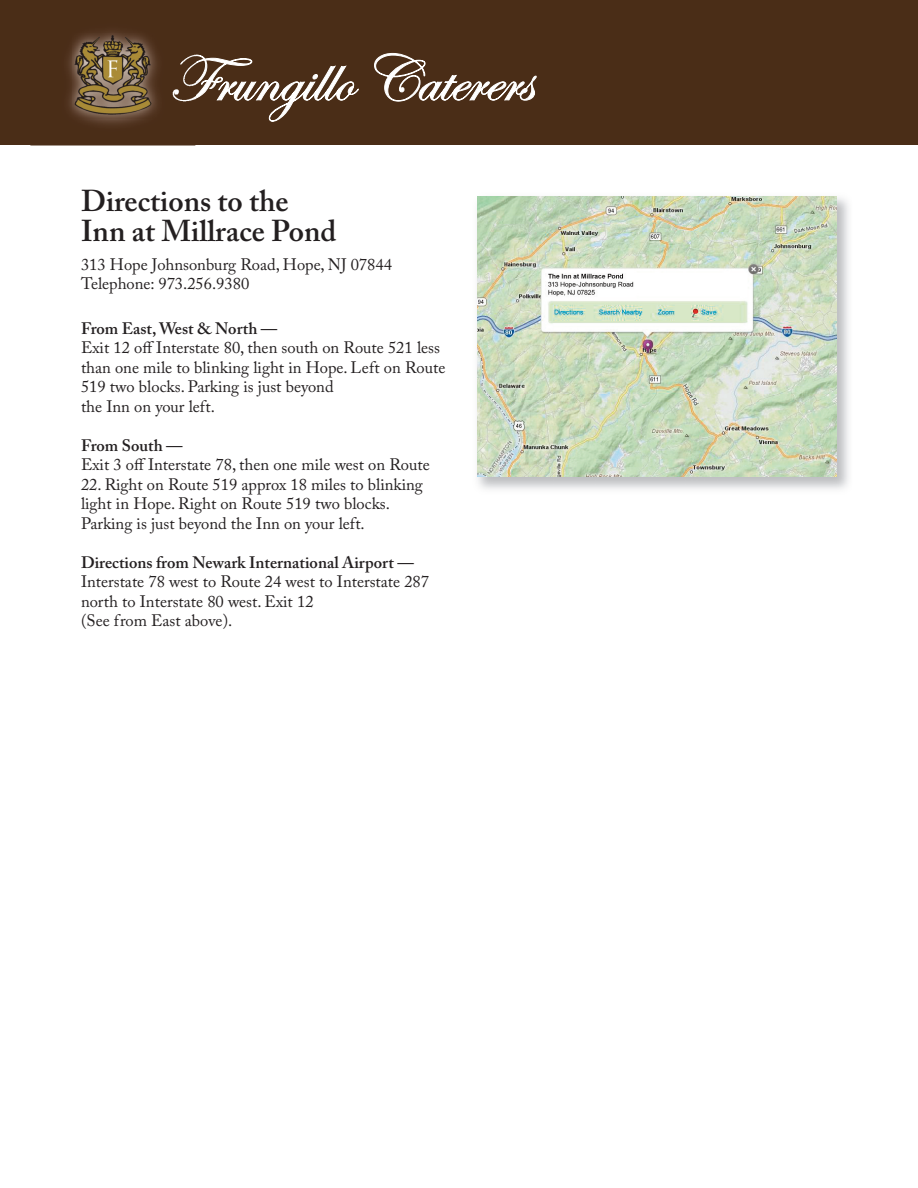
<style>
.page{position:relative;width:918px;height:1188px;background:#fff}
.page>*{position:absolute;margin:0;border:0;box-sizing:border-box;transform-origin:0 0}
.t1{font:66.45px "Edwardian Script ITC";color:#fff}
.t2{font:600 30px/30px "Adobe Caslon Pro";color:#231f20}
.t3{font:16.5px/19.5px "Adobe Caslon Pro";color:#231f20}
.t4{font:600 16.5px "Adobe Caslon Pro";color:#231f20}
</style>
<div class="page">
<div style="left:0;top:0;width:918px;height:146px;background:#4a2d17"></div>
<img style="left:30px;top:31px;width:165px;height:115px">
<img style="left:170px;top:45px;width:25px;height:76px">
<img style="left:72px;top:33px;width:82px;height:86px">
<img style="left:477px;top:196px;width:360px;height:281px">
<h1 class="t1" style="left:170px;top:43px;width:364px">Frungillo Caterers</h1>
<h2 class="t2" style="left:81px;top:189px;width:257px">Directions to the<br>Inn at Millrace Pond</h2>
<p class="t3" style="left:81px;top:256px;width:312px">313 Hope Johnsonburg Road, Hope, NJ 07844<br>Telephone: 973.256.9380</p>
<p class="t4" style="left:81px;top:322px;width:198px">From East, West &amp; North —</p>
<p class="t3" style="left:81px;top:340px;width:366px">Exit 12 off Interstate 80, then south on Route 521 less than one mile to blinking light in Hope. Left on Route 519 two blocks. Parking is just beyond<br>the Inn on your left.</p>
<p class="t4" style="left:81px;top:439px;width:103px">From South —</p>
<p class="t3" style="left:81px;top:457px;width:350px">Exit 3 off Interstate 78, then one mile west on Route</p>
<p class="t3" style="left:81px;top:476px;width:343px">22. Right on Route 519 approx 18 miles to blinking light in Hope. Right on Route 519 two blocks.<br>Parking is just beyond the Inn on your left.</p>
<p class="t4" style="left:81px;top:556px;width:334px">Directions from Newark International Airport —</p>
<p class="t3" style="left:81px;top:574px;width:350px">Interstate 78 west to Route 24 west to Interstate 287 north to Interstate 80 west. Exit 12<br>(See from East above).</p>
</div>
